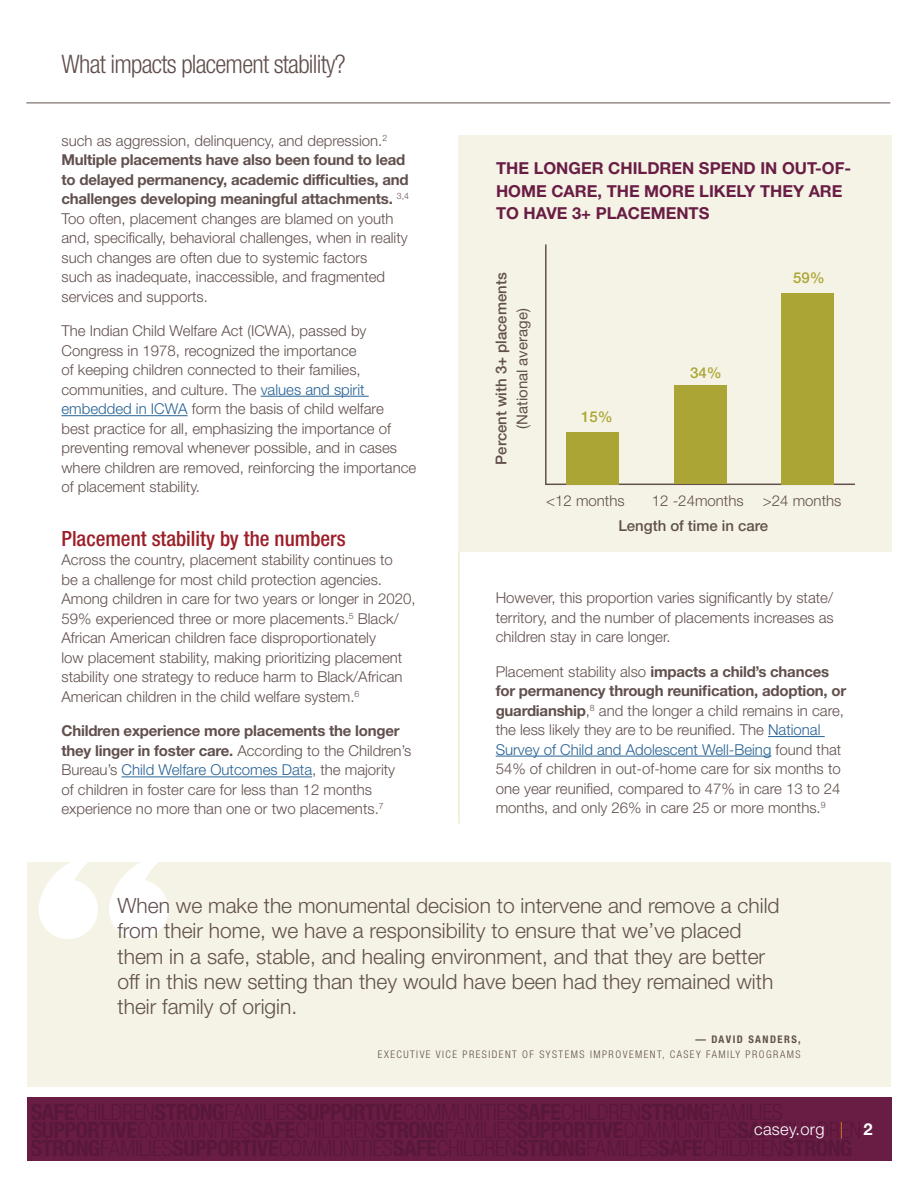
<style>
.page{position:relative;width:918px;height:1188px;background:#fff}
.page>*{position:absolute;margin:0;border:0;box-sizing:border-box;transform-origin:0 0}
.t1{font:300 condensed 25.5px "Helvetica Neue LT Std";letter-spacing:-.03em;color:#61504d}
.box_body{font:300 21px/25.2px "Helvetica Neue LT Std";color:#61504d}
.Head_2{font:500 condensed 21px "Helvetica Neue LT Std";color:#9d1e28}
.box_head{font:700 16.5px/22.5px "Helvetica Neue LT Std";color:#691d45}
.t2{font:300 16.5px "Helvetica Neue LT Std";letter-spacing:.02em;color:#fff}
.body{font:300 15px/19.5px "Helvetica Neue LT Std";color:#61504d}
.box_body-2{font:500 15px "Helvetica Neue LT Std";color:#61504d}
.box_body-3{font:300 15px "Helvetica Neue LT Std";color:#61504d}
.box_body-4{font:15px "Helvetica Neue LT Std";color:#61504d}
.box_body-5{font:500 15px "Helvetica Neue LT Std";color:#aca635}
.body-2{font:300 condensed 10.5px/15px "Helvetica Neue LT Std";letter-spacing:.14em;color:#61504d;text-align:right}
.s1{font-weight:700}
.s2{color:#266194}
.s3{color:#f28a20}
</style>
<div class="page">
<div style="left:27px;top:1098px;width:864px;height:63px;background:#691d45"></div>
<hr style="left:26px;top:103px;width:864px;height:1px;background:#61504d">
<hr style="left:459px;top:135px;width:1px;height:689px;background:#e6e2b2">
<hr style="left:261px;top:396px;width:108px;height:1px;background:#266194">
<hr style="left:62px;top:415px;width:126px;height:1px;background:#266194">
<hr style="left:122px;top:777px;width:190px;height:1px;background:#266194">
<hr style="left:768px;top:736px;width:57px;height:1px;background:#266194">
<hr style="left:496px;top:756px;width:275px;height:1px;background:#266194">
<div style="left:27px;top:863px;width:864px;height:224px;background:#f5f3e5"></div>
<svg style="left:39px;top:862px;width:129px;height:77px"></svg>
<div style="left:458px;top:135px;width:434px;height:417px;background:#f5f3e5"></div>
<hr style="left:545px;top:484px;width:310px;height:1px;background:#61504d">
<hr style="left:545px;top:244px;width:2px;height:240px;background:#61504d">
<div style="left:566px;top:433px;width:52px;height:52px;background:#aaa535"></div>
<div style="left:674px;top:385px;width:52px;height:99px;background:#aaa535"></div>
<div style="left:782px;top:294px;width:52px;height:191px;background:#aaa535"></div>
<h1 class="t1" style="left:62px;top:49px;width:286px">What impacts placement stability?</h1>
<p class="body" style="left:62px;top:130px;width:349px">such as aggression, delinquency, and depression.<sup>2<br></sup><span class="s1">Multiple placements have also been found to lead to delayed permanency, academic difficulties, and challenges developing meaningful attachments.</span> <sup>3,4<br></sup>Too often, placement changes are blamed on youth and, specifically, behavioral challenges, when in reality such changes are often due to systemic factors<br>such as inadequate, inaccessible, and fragmented services and supports.</p>
<p class="body" style="left:62px;top:321px;width:356px">The Indian Child Welfare Act (ICWA), passed by Congress in 1978, recognized the importance<br>of keeping children connected to their families, communities, and culture. The <span class="s2">values and spirit embedded in ICWA</span> form the basis of child welfare<br>best practice for all, emphasizing the importance of preventing removal whenever possible, and in cases where children are removed, reinforcing the importance of placement stability.</p>
<p class="Head_2" style="left:62px;top:526px;width:286px">Placement stability by the numbers</p>
<p class="body" style="left:62px;top:550px;width:356px">Across the country, placement stability continues to<br>be a challenge for most child protection agencies.<br>Among children in care for two years or longer in 2020, 59% experienced three or more placements.<sup>5</sup> Black/ African American children face disproportionately<br>low placement stability, making prioritizing placement stability one strategy to reduce harm to Black/African American children in the child welfare system.<sup>6</sup></p>
<p class="body" style="left:62px;top:721px;width:351px"><span class="s1">Children experience more placements the longer they linger in foster care.</span> According to the Children’s Bureau’s <span class="s2">Child Welfare Outcomes Data</span>, the majority<br>of children in foster care for less than 12 months experience no more than one or two placements.<sup>7</sup></p>
<p class="box_head" style="left:496px;top:157px;width:357px">THE LONGER CHILDREN SPEND IN OUT-OF-<br>HOME CARE, THE MORE LIKELY THEY ARE<br>TO HAVE 3+ PLACEMENTS</p>
<p class="box_body-2" style="left:492px;top:465px;width:194px;rotate:-90deg">Percent with 3+ placements</p>
<p class="box_body-4" style="left:513px;top:429px;width:122px;rotate:-90deg">(National average)</p>
<p class="box_body-5" style="left:581px;top:407px;width:33px">15%</p>
<p class="box_body-5" style="left:690px;top:363px;width:33px">34%</p>
<p class="box_body-5" style="left:793px;top:269px;width:33px">59%</p>
<p class="box_body-3" style="left:546px;top:491px;width:80px">&lt;12 months</p>
<p class="box_body-3" style="left:652px;top:491px;width:93px">12 -24months</p>
<p class="box_body-3" style="left:763px;top:491px;width:80px">&gt;24 months</p>
<p class="box_body-2" style="left:618px;top:517px;width:151px">Length of time in care</p>
<p class="body" style="left:496px;top:588px;width:340px;text-align:justify">However, this proportion varies significantly by state/ territory, and the number of placements increases as children stay in care longer.</p>
<p class="body" style="left:496px;top:661px;width:352px">Placement stability also <span class="s1">impacts a child’s chances for permanency through reunification, adoption, or guardianship</span>,<sup>8</sup> and the longer a child remains in care, the less likely they are to be reunified. The <span class="s2">National Survey of Child and Adolescent Well-Being</span> found that 54% of children in out-of-home care for six months to one year reunified, compared to 47% in care 13 to 24 months, and only 26% in care 25 or more months.<sup>9</sup></p>
<p class="box_body" style="left:118px;top:893px;width:664px">When we make the monumental decision to intervene and remove a child from their home, we have a responsibility to ensure that we’ve placed them in a safe, stable, and healing environment, and that they are better off in this new setting than they would have been had they remained with their family of origin.</p>
<p class="body-2" style="left:378px;top:1032px;width:424px"><span class="s1">— DAVID SANDERS,<br></span>EXECUTIVE VICE PRESIDENT OF SYSTEMS IMPROVEMENT, CASEY FAMILY PROGRAMS</p>
<p class="t2" style="left:754px;top:1119px;width:120px">casey.org <span class="s3">|</span> <span class="s1">2</span></p>
</div>
